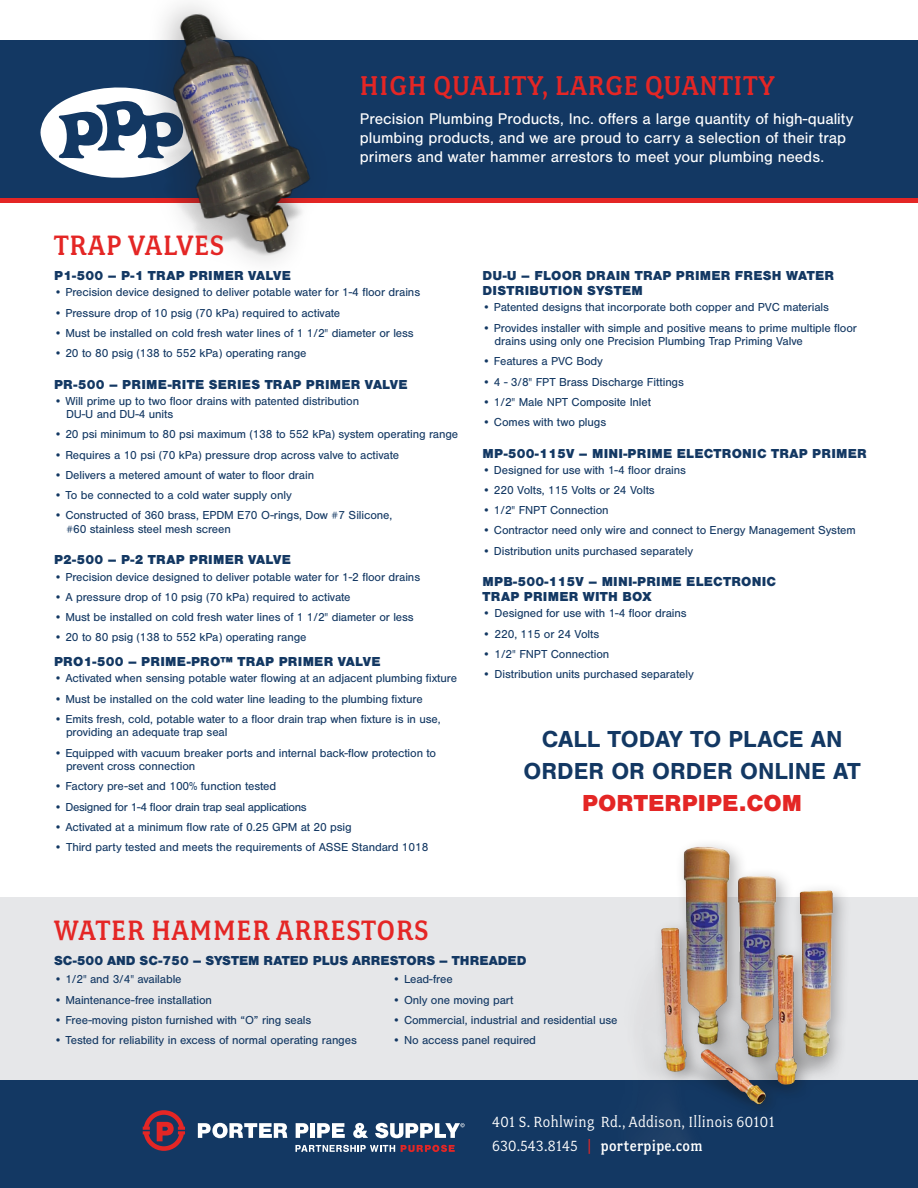
<style>
.page{position:relative;width:918px;height:1188px;background:#fff}
.page>*{position:absolute;margin:0;border:0;box-sizing:border-box;transform-origin:0 0}
.t1{font:500 31.5px "Fairplex Narrow OT";letter-spacing:.03em;color:#e42625}
.t2{font:500 30.6px "Fairplex Narrow OT";letter-spacing:.03em;color:#e42625}
.t3{font:700 24px/32.2px "Nimbus San";color:#133863;text-align:center}
.t4{font:16.5px "Fairplex Narrow OT";letter-spacing:.02em;color:#fff}
.t5{font:500 16.5px "Fairplex Narrow OT";letter-spacing:.02em;color:#fff}
.t6{font:16.05px/18.9px "Nimbus San";color:#fff}
.t7{font:900 13.5px/15px "Nimbus San";letter-spacing:.015em;color:#133863}
.t8{font:900 13.5px "Nimbus San";letter-spacing:-.005em;color:#133863}
.t9{font:12px/13.5px "Nimbus San";letter-spacing:-.01em;color:#133863}
.t10{font:12px "Nimbus San";letter-spacing:-.03em;color:#133863}
.s1{font-weight:300}
.s2{font-weight:900;color:#e42625}
.s3{font-weight:400}
.s4{color:#e42625}
</style>
<div class="page">
<div style="left:0;top:897px;width:918px;height:184px;background:#e6e7e9"></div>
<div style="left:0;top:47px;width:918px;height:156px;background:#e42625"></div>
<div style="left:0;top:41px;width:918px;height:157px;background:#133863"></div>
<div style="left:0;top:1080px;width:918px;height:108px;background:#133863"></div>
<img style="left:652px;top:844px;width:193px;height:298px">
<svg style="left:40px;top:87px;width:96px;height:91px"></svg>
<svg style="left:295px;top:1145px;width:100px;height:7px"></svg>
<svg style="left:401px;top:1145px;width:54px;height:7px"></svg>
<svg style="left:198px;top:1123px;width:89px;height:15px"></svg>
<svg style="left:296px;top:1123px;width:12px;height:15px"></svg>
<div style="left:310px;top:1123px;width:5px;height:15px;background:#fff"></div>
<svg style="left:317px;top:1123px;width:28px;height:15px"></svg>
<svg style="left:353px;top:1123px;width:15px;height:15px"></svg>
<svg style="left:143px;top:1110px;width:42px;height:41px"></svg>
<svg style="left:375px;top:1123px;width:90px;height:15px"></svg>
<img style="left:136px;top:4px;width:210px;height:258px">
<p class="t1" style="left:54px;top:227px;width:172px">TRAP VALVES</p>
<p class="t2" style="left:360px;top:68px;width:416px">HIGH QUALITY, LARGE QUANTITY</p>
<p class="t6" style="left:360px;top:109px;width:495px">Precision Plumbing Products, Inc. offers a large quantity of high-quality plumbing products, and we are proud to carry a selection of their trap primers and water hammer arrestors to meet your plumbing needs.</p>
<p class="t7" style="left:54px;top:268px;width:238px">P1-500 – P-1 TRAP PRIMER VALVE</p>
<p class="t9" style="left:54px;top:286px;width:368px">• Precision device designed to deliver potable water for 1-4 floor drains</p>
<p class="t9" style="left:54px;top:306px;width:288px">• Pressure drop of 10 psig (70 kPa) required to activate</p>
<p class="t9" style="left:54px;top:326px;width:361px">• Must be installed on cold fresh water lines of 1 1/2<span class="s1">"</span> diameter or less</p>
<p class="t9" style="left:54px;top:347px;width:254px">• 20 to 80 psig (138 to 552 kPa) operating range</p>
<p class="t7" style="left:54px;top:377px;width:355px">PR-500 – PRIME-RITE SERIES TRAP PRIMER VALVE</p>
<p class="t9" style="left:66px;top:394px;width:295px;text-indent:-12px">• Will prime up to two floor drains with patented distribution<br>DU-U and DU-4 units</p>
<p class="t9" style="left:54px;top:428px;width:406px">• 20 psi minimum to 80 psi maximum (138 to 552 kPa) system operating range</p>
<p class="t9" style="left:54px;top:448px;width:347px">• Requires a 10 psi (70 kPa) pressure drop across valve to activate</p>
<p class="t9" style="left:54px;top:468px;width:262px">• Delivers a metered amount of water to floor drain</p>
<p class="t9" style="left:54px;top:489px;width:239px">• To be connected to a cold water supply only</p>
<p class="t9" style="left:66px;top:509px;width:328px;text-indent:-12px">• Constructed of 360 brass, EPDM E70 O-rings, Dow #7 Silicone, #60 stainless steel mesh screen</p>
<p class="t7" style="left:54px;top:553px;width:238px">P2-500 – P-2 TRAP PRIMER VALVE</p>
<p class="t9" style="left:54px;top:570px;width:368px">• Precision device designed to deliver potable water for 1-2 floor drains</p>
<p class="t9" style="left:54px;top:590px;width:298px">• A pressure drop of 10 psig (70 kPa) required to activate</p>
<p class="t9" style="left:54px;top:611px;width:361px">• Must be installed on cold fresh water lines of 1 1/2<span class="s1">"</span> diameter or less</p>
<p class="t9" style="left:54px;top:631px;width:254px">• 20 to 80 psig (138 to 552 kPa) operating range</p>
<p class="t7" style="left:54px;top:654px;width:328px">PRO1-500 – PRIME-PRO™ TRAP PRIMER VALVE</p>
<p class="t9" style="left:54px;top:672px;width:405px">• Activated when sensing potable water flowing at an adjacent plumbing fixture</p>
<p class="t9" style="left:54px;top:692px;width:370px">• Must be installed on the cold water line leading to the plumbing fixture</p>
<p class="t9" style="left:66px;top:712px;width:376px;text-indent:-12px">• Emits fresh, cold, potable water to a floor drain trap when fixture is in use, providing an adequate trap seal</p>
<p class="t9" style="left:66px;top:746px;width:372px;text-indent:-12px">• Equipped with vacuum breaker ports and internal back-flow protection to prevent cross connection</p>
<p class="t9" style="left:54px;top:780px;width:224px">• Factory pre-set and 100% function tested</p>
<p class="t10" style="left:54px;top:800px;width:254px">• Designed for 1-4 floor drain trap seal applications</p>
<p class="t9" style="left:54px;top:820px;width:299px">• Activated at a minimum flow rate of 0.25 GPM at 20 psig</p>
<p class="t9" style="left:54px;top:841px;width:376px">• Third party tested and meets the requirements of ASSE Standard 1018</p>
<p class="t7" style="left:483px;top:268px;width:353px">DU-U – FLOOR DRAIN TRAP PRIMER FRESH WATER<br>DISTRIBUTION SYSTEM</p>
<p class="t9" style="left:483px;top:301px;width:348px">• Patented designs that incorporate both copper and PVC materials</p>
<p class="t9" style="left:495px;top:321px;width:364px;text-indent:-12px">• Provides installer with simple and positive means to prime multiple floor drains using only one Precision Plumbing Trap Priming Valve</p>
<p class="t9" style="left:483px;top:355px;width:122px">• Features a PVC Body</p>
<p class="t9" style="left:483px;top:375px;width:203px">• 4 - 3/8<span class="s1">"</span> FPT Brass Discharge Fittings</p>
<p class="t9" style="left:483px;top:395px;width:170px">• 1/2<span class="s1">"</span> Male NPT Composite Inlet</p>
<p class="t9" style="left:483px;top:416px;width:125px">• Comes with two plugs</p>
<p class="t7" style="left:483px;top:446px;width:386px">MP-500-115V – MINI-PRIME ELECTRONIC TRAP PRIMER</p>
<p class="t9" style="left:483px;top:463px;width:205px">• Designed for use with 1-4 floor drains</p>
<p class="t9" style="left:483px;top:483px;width:174px">• 220 Volts, 115 Volts or 24 Volts</p>
<p class="t9" style="left:483px;top:504px;width:128px">• 1/2<span class="s1">"</span> FNPT Connection</p>
<p class="t9" style="left:483px;top:524px;width:375px">• Contractor need only wire and connect to Energy Management System</p>
<p class="t9" style="left:483px;top:544px;width:212px">• Distribution units purchased separately</p>
<p class="t7" style="left:483px;top:574px;width:295px">MPB-500-115V – MINI-PRIME ELECTRONIC<br>TRAP PRIMER WITH BOX</p>
<p class="t9" style="left:483px;top:607px;width:205px">• Designed for use with 1-4 floor drains</p>
<p class="t9" style="left:483px;top:627px;width:118px">• 220, 115 or 24 Volts</p>
<p class="t9" style="left:483px;top:647px;width:128px">• 1/2<span class="s1">"</span> FNPT Connection</p>
<p class="t9" style="left:483px;top:668px;width:213px">• Distribution units purchased separately</p>
<p class="t3" style="left:523px;top:723px;width:339px">CALL TODAY TO PLACE AN<br>ORDER OR ORDER ONLINE AT<br><span class="s2">PORTERPIPE.COM</span></p>
<p class="t1" style="left:54px;top:913px;width:376px">WATER HAMMER ARRESTORS</p>
<p class="t8" style="left:54px;top:952px;width:474px">SC-500 AND SC-750 – SYSTEM RATED PLUS ARRESTORS – THREADED</p>
<p class="t9" style="left:54px;top:973px;width:129px">• 1/2<span class="s1">"</span> and 3/4<span class="s1">"</span> available</p>
<p class="t9" style="left:54px;top:993px;width:160px">• Maintenance-free installation</p>
<p class="t9" style="left:54px;top:1013px;width:259px">• Free-moving piston furnished with “O” ring seals</p>
<p class="t9" style="left:54px;top:1034px;width:304px">• Tested for reliability in excess of normal operating ranges</p>
<p class="t9" style="left:393px;top:973px;width:62px">• Lead-free</p>
<p class="t9" style="left:393px;top:993px;width:122px">• Only one moving part</p>
<p class="t9" style="left:393px;top:1013px;width:226px">• Commercial, industrial and residential use</p>
<p class="t9" style="left:393px;top:1034px;width:145px">• No access panel required</p>
<p class="t4" style="left:492px;top:1113px;width:284px">401 S. Rohlwing Rd., Addison, Illinois 60101</p>
<p class="t5" style="left:492px;top:1137px;width:212px"><span class="s3">630.543.8145</span> <span class="s4">|</span> porterpipe.com</p>
</div>
